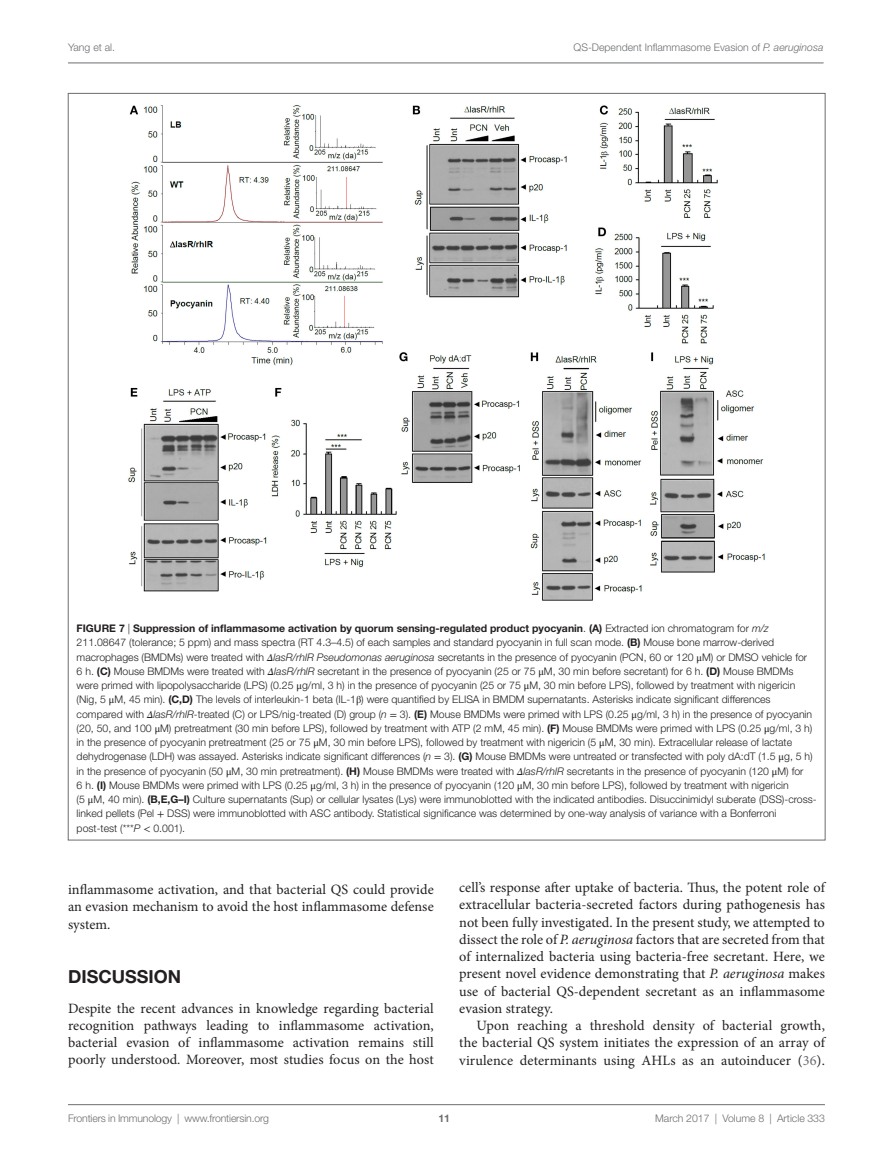
<style>
.page{position:relative;width:893px;height:1170px;background:#fff}
.page>*{position:absolute;margin:0;border:0;box-sizing:border-box;transform-origin:0 0}
.t1{font:700 18px "Helvetica Neue LT Std";color:#231f20}
.t2{font:14.25px/17.2px "Minion Pro";letter-spacing:.005em;color:#231f20;text-align:justify}
.t3{font:300 10.5px/14.2px "Helvetica Neue LT Std";color:#231f20}
.t4{font:300 10.5px "Helvetica Neue LT Std";color:#6c6d70}
.t5{font:700 10.5px "Helvetica Neue LT Std";color:#6c6d70}
.s1{font-style:italic}
.s2{font-weight:700}
.s3{font-family:"STIX General";font-weight:400;font-style:italic}
.s4{font-family:"STIX General";font-weight:400}
.s5{color:#6c6d70}
</style>
<div class="page">
<img style="left:128px;top:105px;width:637px;height:496px">
<hr style="left:68px;top:1104px;width:757px;height:1px;background:#6c6d70">
<hr style="left:68px;top:63px;width:755px;height:1px;background:#6c6d70">
<p class="t4" style="left:68px;top:41px;width:49px">Yang et al.</p>
<p class="t4" style="left:574px;top:41px;width:251px">QS-Dependent Inflammasome Evasion of <span class="s1">P. aeruginosa</span></p>
<p class="t3" style="left:77px;top:621px;width:742px"><span class="s2">FIG URE 7</span> | <span class="s2">Suppression of inflammasome activation by quorum sensing-regulated product pyocyanin</span>. <span class="s2">(A)</span> Extracted ion chromatogram for <span class="s1">m/z </span>211.08647 (tolerance; 5 ppm) and mass spectra (RT 4.3–4.5) of each samples and standard pyocyanin in full scan mode. <span class="s2">(B)</span> Mouse bone marrow-derived macrophages (BMDMs) were treated with <span class="s3">Δ</span><span class="s1">lasR/rhlR Pseudomonas aeruginosa</span> secretants in the presence of pyocyanin (PCN, 60 or 120 <span class="s4">μ</span>M) or DMSO vehicle for<br>6 h. <span class="s2">(C)</span> Mouse BMDMs were treated with <span class="s3">Δ</span><span class="s1">lasR/rhlR</span> secretant in the presence of pyocyanin (25 or 75 <span class="s4">μ</span>M, 30 min before secretant) for 6 h. <span class="s2">(D)</span> Mouse BMDMs were primed with lipopolysaccharide (LPS) (0.25 <span class="s4">μ</span>g/ml, 3 h) in the presence of pyocyanin (25 or 75 <span class="s4">μ</span>M, 30 min before LPS), followed by treatment with nigericin (Nig, 5 <span class="s4">μ</span>M, 45 min). <span class="s2">(C,D)</span> The levels of interleukin-1 beta (IL-1<span class="s4">β</span>) were quantified by ELISA in BMDM supernatants. Asterisks indicate significant differences compared with <span class="s3">Δ</span><span class="s1">lasR/rhlR</span>-treated (C) or LPS/nig-treated (D) group (<span class="s1">n</span> <span class="s4">=</span> 3). <span class="s2">(E)</span> Mouse BMDMs were primed with LPS (0.25 <span class="s4">μ</span>g/ml, 3 h) in the presence of pyocyanin (20, 50, and 100 <span class="s4">μ</span>M) pretreatment (30 min before LPS), followed by treatment with ATP (2 mM, 45 min). <span class="s2">(F)</span> Mouse BMDMs were primed with LPS (0.25 <span class="s4">μ</span>g/ml, 3 h) in the presence of pyocyanin pretreatment (25 or 75 <span class="s4">μ</span>M, 30 min before LPS), followed by treatment with nigericin (5 <span class="s4">μ</span>M, 30 min). Extracellular release of lactate dehydrogenase (LDH) was assayed. Asterisks indicate significant differences (<span class="s1">n</span> <span class="s4">=</span> 3). <span class="s2">(G)</span> Mouse BMDMs were untreated or transfected with poly dA:dT (1.5 <span class="s4">μ</span>g, 5 h) in the presence of pyocyanin (50 <span class="s4">μ</span>M, 30 min pretreatment). <span class="s2">(H)</span> Mouse BMDMs were treated with <span class="s3">Δ</span><span class="s1">lasR/rhlR</span> secretants in the presence of pyocyanin (120 <span class="s4">μ</span>M) for<br>6 h. <span class="s2">(I)</span> Mouse BMDMs were primed with LPS (0.25 <span class="s4">μ</span>g/ml, 3 h) in the presence of pyocyanin (120 <span class="s4">μ</span>M, 30 min before LPS), followed by treatment with nigericin<br>(5 <span class="s4">μ</span>M, 40 min). <span class="s2">(B,E,G–I)</span> Culture supernatants (Sup) or cellular lysates (Lys) were immunoblotted with the indicated antibodies. Disuccinimidyl suberate (DSS)-cross&shy;linked pellets (Pel <span class="s4">+</span> DSS) were immunoblotted with ASC antibody. Statistical significance was determined by one-way analysis of variance with a Bonferroni post-test (***<span class="s1">P</span> <span class="s4">&lt;</span> 0.001).</p>
<h2 class="t2" style="left:68px;top:880px;width:367px">inflammasome activation, and that bacterial QS could provide an evasion mechanism to avoid the host inflammasome defense system.</h2>
<h1 class="t1" style="left:68px;top:964px;width:112px">DISCUSSION</h1>
<p class="t2" style="left:68px;top:999px;width:367px">Despite the recent advances in knowledge regarding bacterial recognition pathways leading to inflammasome activation, bacterial evasion of inflammasome activation remains still poorly understood. Moreover, most studies focus on the host</p>
<p class="t2" style="left:459px;top:878px;width:367px">cell’s response after uptake of bacteria. Thus, the potent role of extracellular bacteria-secreted factors during pathogenesis has not been fully investigated. In the present study, we attempted to dissect the role of <span class="s1">P. aeruginosa</span> factors that are secreted from that of internalized bacteria using bacteria-free secretant. Here, we present novel evidence demonstrating that <span class="s1">P. aeruginosa</span> makes use of bacterial QS-dependent secretant as an inflammasome evasion strategy.</p>
<h2 class="t2" style="left:459px;top:1016px;width:367px;text-indent:17px">Upon reaching a threshold density of bacterial growth, the bacterial QS system initiates the expression of an array of virulence determinants using AHLs as an autoinducer (<span class="s5">36</span>).</h2>
<p class="t4" style="left:68px;top:1111px;width:203px">Frontiers in Immunology | www.frontiersin.org</p>
<p class="t4" style="left:655px;top:1111px;width:171px">March 2017 | Volume 8 | Article 333</p>
<p class="t5" style="left:439px;top:1111px;width:13px">11</p>
</div>
